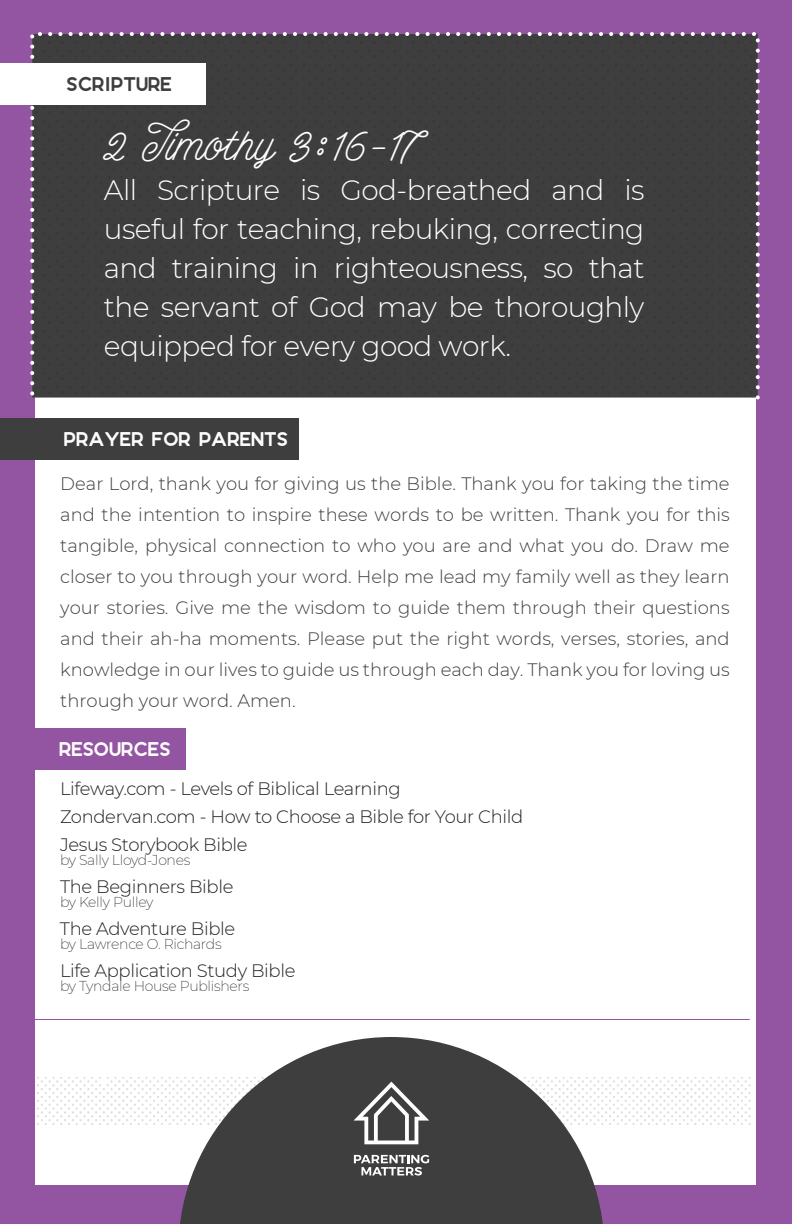
<style>
.page{position:relative;width:792px;height:1224px;background:#9354a1}
.page>*{position:absolute;margin:0;border:0;box-sizing:border-box;transform-origin:0 0}
.t1{font:50px "Hipsteria";color:#fff}
.t2{font:300 28px/39px "Montserrat";letter-spacing:-.02em;color:#fff;text-align:justify}
.t3{font:300 18px/31px "Montserrat";color:#3e3e3f;text-align:justify}
.t4{font:300 18px/28px "Montserrat";letter-spacing:-.02em;color:#231f20}
.t5{font:16.2px "Fox And Bower";color:#fdfdfd}
.t6{font:16.2px "Fox And Bower";color:#3e3e3f}
.t7{font:200 14px "Montserrat";letter-spacing:-.02em;color:#231f20}
</style>
<div class="page">
<div style="left:35px;top:42px;width:721px;height:1142px;background:#fff"></div>
<svg style="left:30px;top:32px;width:730px;height:368px"></svg>
<hr style="left:35px;top:1019px;width:715px;height:1px;background:#9354a1">
<div style="left:0;top:418px;width:299px;height:42px;background:#3e3e3f"></div>
<svg style="left:178px;top:1037px;width:426px;height:187px;fill:#3e3e3f"></svg>
<div style="left:34px;top:34px;width:722px;height:364px;background:#3e3e3f"></div>
<div style="left:0;top:63px;width:206px;height:42px;background:#fff"></div>
<svg style="left:354px;top:1155px;width:75px;height:21px"></svg>
<svg style="left:37px;top:1078px;width:714px;height:66px"></svg>
<div style="left:0;top:728px;width:185px;height:42px;background:#9355a2"></div>
<p class="t6" style="left:67px;top:76px;width:107px">SCRIPTURE</p>
<h1 class="t1" style="left:103px;top:113px;width:319px">2 Timothy 3:16-17</h1>
<h2 class="t2" style="left:104px;top:169px;width:542px">All Scripture is God-breathed and is useful for teaching, rebuking, correcting and training in righteousness, so that the servant of God may be thoroughly equipped for every good work.</h2>
<p class="t5" style="left:65px;top:431px;width:226px">PRAYER FOR PARENTS</p>
<p class="t3" style="left:60px;top:467px;width:671px">Dear Lord, thank you for giving us the Bible. Thank you for taking the time and the intention to inspire these words to be written. Thank you for this tangible, physical connection to who you are and what you do. Draw me closer to you through your word. Help me lead my family well as they learn your stories. Give me the wisdom to guide them through their questions and their ah-ha moments. Please put the right words, verses, stories, and knowledge in our lives to guide us through each day. Thank you for loving us through your word. Amen.</p>
<p class="t5" style="left:60px;top:741px;width:113px">RESOURCES</p>
<p class="t4" style="left:60px;top:774px;width:465px">Lifeway.com - Levels of Biblical Learning<br>Zondervan.com - How to Choose a Bible for Your Child<br>Jesus Storybook Bible</p>
<p class="t7" style="left:60px;top:851px;width:132px">by Sally Lloyd-Jones</p>
<p class="t4" style="left:60px;top:872px;width:175px">The Beginners Bible</p>
<p class="t7" style="left:60px;top:893px;width:95px">by Kelly Pulley</p>
<p class="t4" style="left:60px;top:914px;width:177px">The Adventure Bible</p>
<p class="t7" style="left:60px;top:935px;width:163px">by Lawrence O. Richards</p>
<p class="t4" style="left:60px;top:956px;width:237px">Life Application Study Bible</p>
<p class="t7" style="left:60px;top:977px;width:191px">by Tyndale House Publishers</p>
</div>
